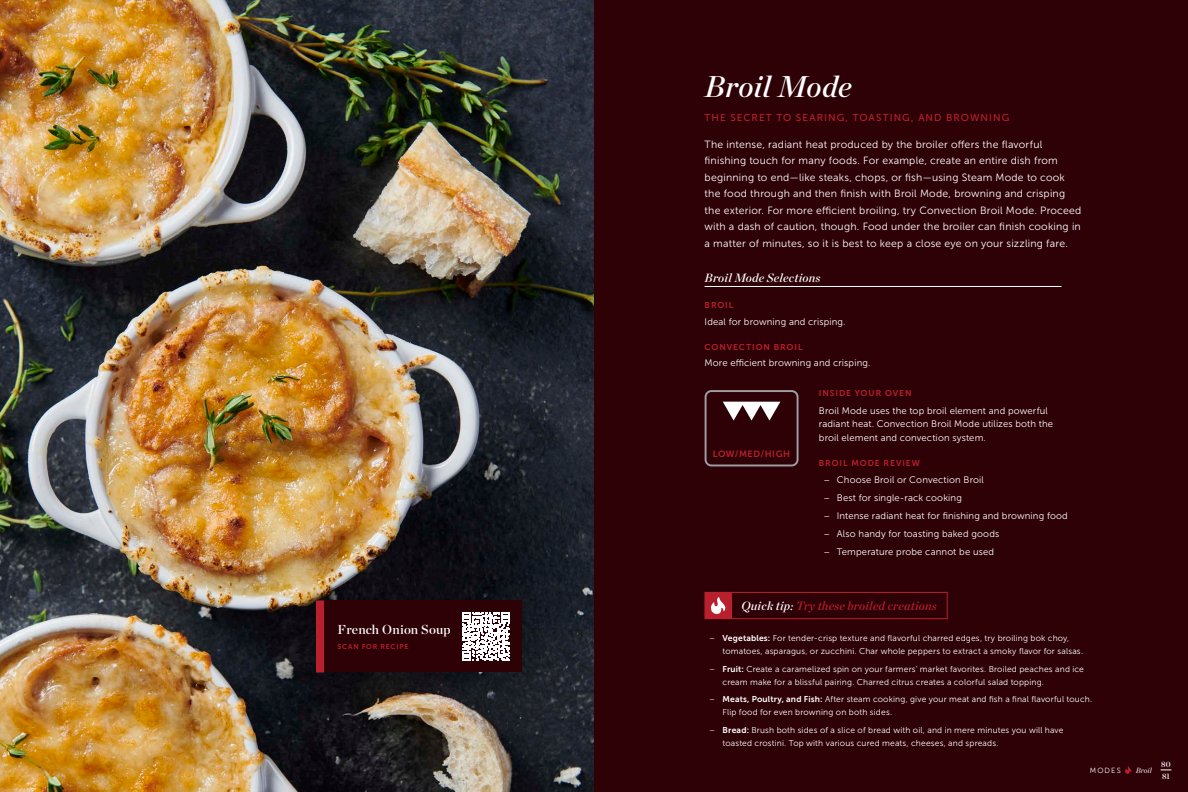
<style>
.page{position:relative;width:1188px;height:792px;background:#fff}
.page>*{position:absolute;margin:0;border:0;box-sizing:border-box;transform-origin:0 0}
.t1{font:italic 30px "Chronicle Display Semi";letter-spacing:.005em;color:#fff}
.t2{font:13px "Chronicle Display Semi";letter-spacing:.01em;color:#fff}
.t3{font:italic 12px "Chronicle Display Semi";letter-spacing:.02em;color:#b9202e}
.t4{font:italic 12px "Chronicle Display Semi";letter-spacing:.02em;color:#fff}
.t5{font:10.5px/16.5px "Museo Sans 300";letter-spacing:.02em;color:#fff}
.t6{font:10px "Museo Sans 500";letter-spacing:.105em;color:#b9202e}
.t7{font:9.5px/13.5px "Museo Sans 300";letter-spacing:.015em;color:#fff}
.t8{font:9.1px "Museo Sans 700";letter-spacing:.065em;color:#b9202e}
.t9{font:8.5px/13px "Museo Sans 300";letter-spacing:.02em;color:#fff}
.t10{font:8.5px "Museo Sans 700";letter-spacing:.11em;color:#b9202e}
.t11{font:8px/12px "Chronicle Display Semi";color:#fff}
.t12{font:7.5px "Museo Sans 300";letter-spacing:.15em;color:#fff}
.t13{font:italic 7.5px "Chronicle Display";letter-spacing:.02em;color:#fff}
.t14{font:7px "Museo Sans 700";letter-spacing:.115em;color:#b9202e}
.s1{color:#fff}
.s2{font-family:"Museo Sans 700"}
</style>
<div class="page">
<img style="left:0;top:0;width:594px;height:792px">
<div style="left:594px;top:0;width:594px;height:792px;background:#2e0107"></div>
<div style="left:705px;top:592px;width:27px;height:27px;background:#b9202e"></div>
<svg style="left:710px;top:597px;width:16px;height:17px"></svg>
<div style="left:705px;top:592px;width:243px;height:27px;border:1px solid #b9202e"></div>
<div style="left:324px;top:600px;width:198px;height:72px;background:#2e0107"></div>
<svg style="left:462px;top:612px;width:48px;height:49px"></svg>
<div style="left:316px;top:600px;width:8px;height:72px;background:#b9202e"></div>
<hr style="left:705px;top:286px;width:357px;height:1px;background:#fff">
<svg style="left:723px;top:402px;width:57px;height:19px"></svg>
<div style="left:705px;top:390px;width:94px;height:76px;border:2px solid #9d9fa2;border-radius:6px"></div>
<svg style="left:1125px;top:766px;width:7px;height:8px"></svg>
<h2 class="t2" style="left:338px;top:620px;width:115px">French Onion Soup</h2>
<p class="t14" style="left:338px;top:643px;width:72px">SCAN FOR RECIPE</p>
<h1 class="t1" style="left:705px;top:62px;width:148px">Broil Mode</h1>
<p class="t6" style="left:705px;top:112px;width:306px">THE SECRET TO SEARING, TOASTING, AND BROWNING</p>
<p class="t5" style="left:705px;top:136px;width:378px">The intense, radiant heat produced by the broiler offers the flavorful finishing touch for many foods. For example, create an entire dish from beginning to end—like steaks, chops, or fish—using Steam Mode to cook the food through and then finish with Broil Mode, browning and crisping the exterior. For more efficient broiling, try Convection Broil Mode. Proceed with a dash of caution, though. Food under the broiler can finish cooking in a matter of minutes, so it is best to keep a close eye on your sizzling fare.</p>
<h3 class="t4" style="left:705px;top:268px;width:117px">Broil Mode Selections</h3>
<p class="t10" style="left:705px;top:300px;width:30px">BROIL</p>
<p class="t7" style="left:705px;top:315px;width:142px">Ideal for browning and crisping.</p>
<p class="t10" style="left:705px;top:342px;width:99px">CONVECTION BROIL</p>
<p class="t7" style="left:705px;top:356px;width:167px">More efficient browning and crisping.</p>
<p class="t8" style="left:713px;top:449px;width:79px">LOW/MED/HIGH</p>
<p class="t10" style="left:819px;top:389px;width:94px">INSIDE YOUR OVEN</p>
<p class="t7" style="left:819px;top:404px;width:236px">Broil Mode uses the top broil element and powerful radiant heat. Convection Broil Mode utilizes both the broil element and convection system.</p>
<p class="t10" style="left:819px;top:458px;width:103px">BROIL MODE REVIEW</p>
<p class="t7" style="left:823px;top:473px;width:162px">– Choose Broil or Convection Broil</p>
<p class="t7" style="left:823px;top:491px;width:140px">– Best for single-rack cooking</p>
<p class="t7" style="left:823px;top:509px;width:246px">– Intense radiant heat for finishing and browning food</p>
<p class="t7" style="left:823px;top:527px;width:177px">– Also handy for toasting baked goods</p>
<p class="t7" style="left:823px;top:545px;width:172px">– Temperature probe cannot be used</p>
<h3 class="t3" style="left:741px;top:596px;width:197px"><span class="s1">Quick tip:</span> Try these broiled creations</h3>
<p class="t9" style="left:723px;top:632px;width:362px;text-indent:-13px">– <span class="s2">Vegetables:</span> For tender-crisp texture and flavorful charred edges, try broiling bok choy, tomatoes, asparagus, or zucchini. Char whole peppers to extract a smoky flavor for salsas.</p>
<p class="t9" style="left:723px;top:662px;width:363px;text-indent:-13px">– <span class="s2">Fruit:</span> Create a caramelized spin on your farmers’ market favorites. Broiled peaches and ice cream make for a blissful pairing. Charred citrus creates a colorful salad topping.</p>
<p class="t9" style="left:723px;top:693px;width:371px;text-indent:-13px">– <span class="s2">Meats, Poultry, and Fish:</span> After steam cooking, give your meat and fish a final flavorful touch.<br>Flip food for even browning on both sides.</p>
<p class="t9" style="left:723px;top:723px;width:342px;text-indent:-13px">– <span class="s2">Bread:</span> Brush both sides of a slice of bread with oil, and in mere minutes you will have toasted crostini. Top with various cured meats, cheeses, and spreads.</p>
<p class="t12" style="left:1090px;top:766px;width:32px">MODES</p>
<p class="t13" style="left:1136px;top:764px;width:18px">Broil</p>
<p class="t11" style="left:1161px;top:758px;width:11px">80<br>81</p>
</div>
